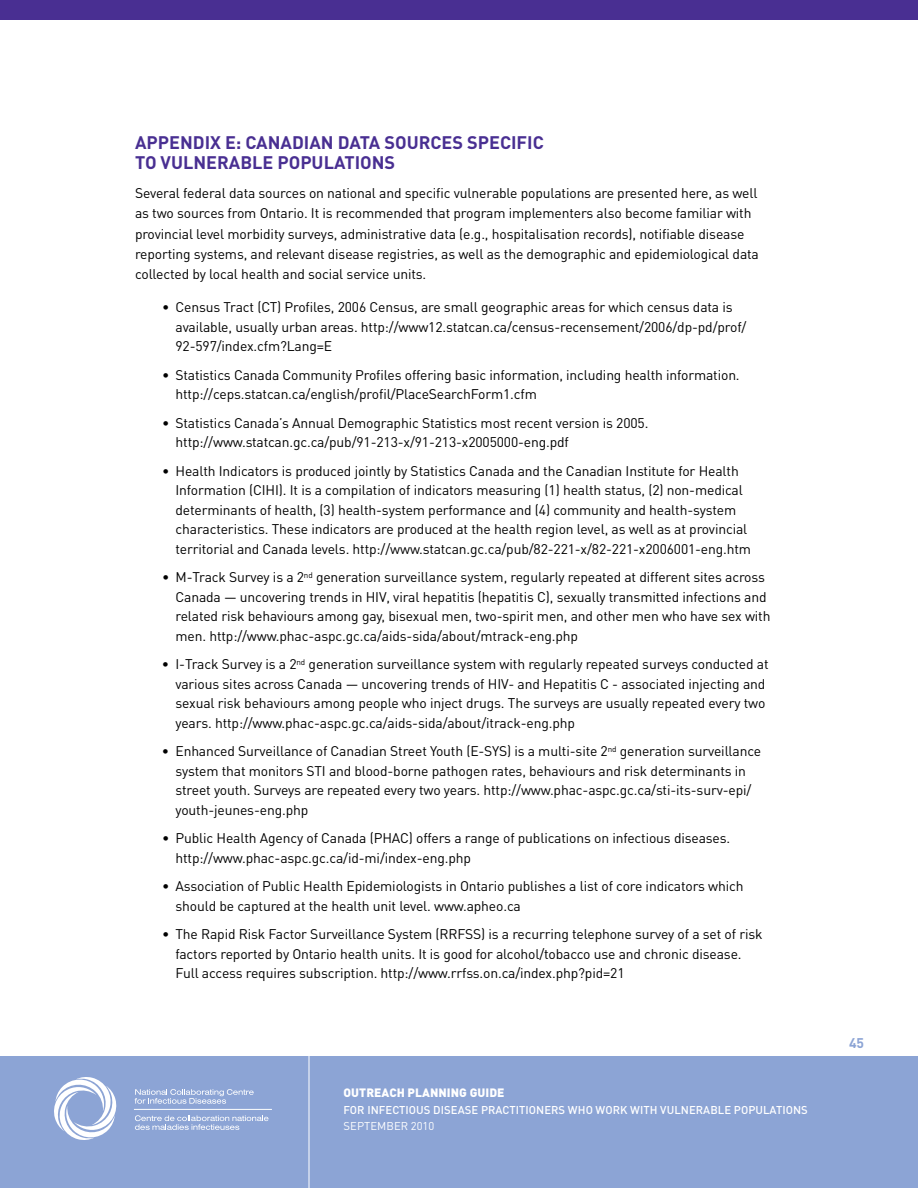
<style>
.page{position:relative;width:918px;height:1188px;background:#fff}
.page>*{position:absolute;margin:0;border:0;box-sizing:border-box;transform-origin:0 0}
.t1{font:700 18px/20.2px "DIN Pro";color:#492f92}
.t2{font:13.8px/19.5px "DIN Pro";letter-spacing:-.01em;color:#000}
.t3{font:700 13.8px "DIN Pro";color:#8ca4d5}
.t4{font:900 12px "DIN Pro";letter-spacing:.005em;color:#fff}
.t5{font:500 11.25px "DIN Pro";letter-spacing:.005em;color:#fff}
.t6{font:11.25px "DIN Pro";letter-spacing:.005em;color:#fff}
</style>
<div class="page">
<div style="left:0;top:1057px;width:918px;height:131px;background:#8ca4d5"></div>
<svg style="left:135px;top:1089px;width:119px;height:15px"></svg>
<svg style="left:135px;top:1115px;width:133px;height:15px"></svg>
<svg style="left:54px;top:1077px;width:63px;height:63px"></svg>
<hr style="left:134px;top:1109px;width:138px;height:1px;background:#fff">
<div style="left:0;top:0;width:918px;height:20px;background:#492f92"></div>
<hr style="left:309px;top:1048px;width:1px;height:140px;background:#fff">
<h1 class="t1" style="left:135px;top:131px;width:410px;text-indent:34px">ENDIX E: CANADIAN DATA SOURCES SPECIFIC<br>TO VULNERABLE POPULATIONS</h1>
<p class="t2" style="left:135px;top:183px;width:625px;line-height:20.2px">Several federal data sources on national and specific vulnerable populations are presented here, as well as two sources from Ontario. It is recommended that program implementers also become familiar with provincial level morbidity surveys, administrative data (e.g., hospitalisation records), notifiable disease reporting systems, and relevant disease registries, as well as the demographic and epidemiological data collected by local health and social service units.</p>
<p class="t2" style="left:176px;top:297px;width:573px;text-indent:-14px">• Census Tract (CT) Profiles, 2006 Census, are small geographic areas for which census data is available, usually urban areas. http://www12.statcan.ca/census-recensement/2006/dp-pd/prof/<br>92-597/index.cfm?Lang=E</p>
<p class="t2" style="left:176px;top:364px;width:566px;text-indent:-14px">• Statistics Canada Community Profiles offering basic information, including health information. http://ceps.statcan.ca/english/profil/PlaceSearchForm1.cfm</p>
<p class="t2" style="left:176px;top:412px;width:474px;text-indent:-14px">• Statistics Canada’s Annual Demographic Statistics most recent version is 2005. http://www.statcan.gc.ca/pub/91-213-x/91-213-x2005000-eng.pdf</p>
<p class="t2" style="left:176px;top:460px;width:577px;text-indent:-14px">• Health Indicators is produced jointly by Statistics Canada and the Canadian Institute for Health Information (CIHI). It is a compilation of indicators measuring (1) health status, (2) non-medical determinants of health, (3) health-system performance and (4) community and health-system characteristics. These indicators are produced at the health region level, as well as at provincial territorial and Canada levels. http://www.statcan.gc.ca/pub/82-221-x/82-221-x2006001-eng.htm</p>
<p class="t2" style="left:175px;top:567px;width:597px;text-indent:-13px">• M-Track Survey is a 2<sup>nd</sup> generation surveillance system, regularly repeated at different sites across Canada — uncovering trends in HIV, viral hepatitis (hepatitis C), sexually transmitted infections and related risk behaviours among gay, bisexual men, two-spirit men, and other men who have sex with men. http://www.phac-aspc.gc.ca/aids-sida/about/mtrack-eng.php</p>
<p class="t2" style="left:175px;top:654px;width:595px;text-indent:-14px">• I-Track Survey is a 2<sup>nd</sup> generation surveillance system with regularly repeated surveys conducted at various sites across Canada — uncovering trends of HIV- and Hepatitis C - associated injecting and sexual risk behaviours among people who inject drugs. The surveys are usually repeated every two years. http://www.phac-aspc.gc.ca/aids-sida/about/itrack-eng.php</p>
<p class="t2" style="left:176px;top:741px;width:587px;text-indent:-14px">• Enhanced Surveillance of Canadian Street Youth (E-SYS) is a multi-site 2<sup>nd</sup> generation surveillance system that monitors STI and blood-borne pathogen rates, behaviours and risk determinants in street youth. Surveys are repeated every two years. http://www.phac-aspc.gc.ca/sti-its-surv-epi/ youth-jeunes-eng.php</p>
<p class="t2" style="left:176px;top:828px;width:556px;text-indent:-14px">• Public Health Agency of Canada (PHAC) offers a range of publications on infectious diseases. http://www.phac-aspc.gc.ca/id-mi/index-eng.php</p>
<p class="t2" style="left:176px;top:876px;width:570px;text-indent:-14px">• Association of Public Health Epidemiologists in Ontario publishes a list of core indicators which should be captured at the health unit level. www.apheo.ca</p>
<p class="t2" style="left:176px;top:924px;width:589px;text-indent:-14px">• The Rapid Risk Factor Surveillance System (RRFSS) is a recurring telephone survey of a set of risk factors reported by Ontario health units. It is good for alcohol/tobacco use and chronic disease.<br>Full access requires subscription. http://www.rrfss.on.ca/index.php?pid=21</p>
<h1 class="t1" style="left:135px;top:131px;width:13px">APP</h1>
<p class="t4" style="left:344px;top:1085px;width:95px">OUTREACH PLANNIN</p>
<p class="t4" style="left:459px;top:1085px;width:47px">G GUIDE</p>
<p class="t5" style="left:344px;top:1102px;width:466px">FOR INFECTI OUS DISEASE PRACTITI ONERS WHO WORK WITH VULNERABLE POPULATI ONS</p>
<p class="t6" style="left:344px;top:1119px;width:92px">SEPTEMBER 2010</p>
<p class="t3" style="left:849px;top:1034px;width:16px">45</p>
</div>
